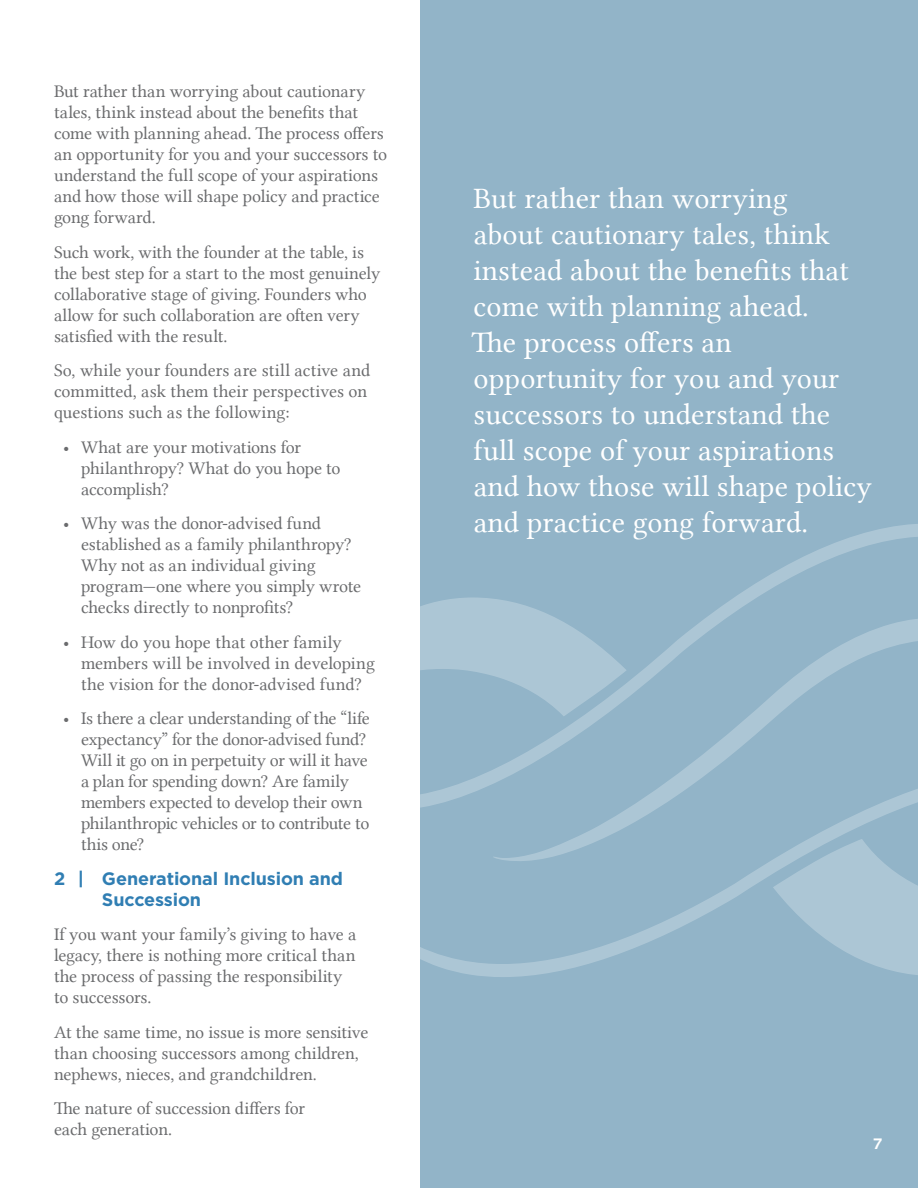
<style>
.page{position:relative;width:918px;height:1188px;background:#fff}
.page>*{position:absolute;margin:0;border:0;box-sizing:border-box;transform-origin:0 0}
.t1{font:30px/36px "Lin Libertine";letter-spacing:.005em;color:#fff}
.t2{font:18px/21px "Lin Libertine";letter-spacing:-.01em;color:#6a6b6d}
.t3{font:700 18px/21px "Gotham";letter-spacing:-.005em;color:#307eb3}
.t4{font:18px "splekta";color:#fff}
</style>
<div class="page">
<div style="left:420px;top:0;width:498px;height:1187px;background:#92b4c8"></div>
<svg style="left:420px;top:863px;width:498px;height:114px"></svg>
<svg style="left:420px;top:524px;width:498px;height:284px"></svg>
<svg style="left:493px;top:617px;width:425px;height:246px"></svg>
<p class="t2" style="left:54px;top:81px;width:335px">But rather than worrying about cautionary tales, think instead about the benefits that come with planning ahead. The process offers an opportunity for you and your successors to understand the full scope of your aspirations and how those will shape policy and practice gong forward.</p>
<p class="t2" style="left:54px;top:241px;width:328px">Such work, with the founder at the table, is the best step for a start to the most genuinely collaborative stage of giving. Founders who allow for such collaboration are often very satisfied with the result.</p>
<p class="t2" style="left:54px;top:360px;width:318px">So, while your founders are still active and committed, ask them their perspectives on questions such as the following:</p>
<p class="t2" style="left:81px;top:436px;width:261px;text-indent:-18px">• What are your motivations for philanthropy? What do you hope to accomplish?</p>
<p class="t2" style="left:81px;top:513px;width:282px;text-indent:-18px">• Why was the donor-advised fund established as a family philanthropy?<br>Why not as an individual giving program—one where you simply wrote checks directly to nonprofits?</p>
<p class="t2" style="left:81px;top:631px;width:296px;text-indent:-18px">• How do you hope that other family members will be involved in developing the vision for the donor-advised fund?</p>
<p class="t2" style="left:81px;top:708px;width:290px;text-indent:-18px">• Is there a clear understanding of the “life expectancy” for the donor-advised fund?<br>Will it go on in perpetuity or will it have a plan for spending down? Are family members expected to develop their own philanthropic vehicles or to contribute to this one?</p>
<p class="t3" style="left:102px;top:868px;width:243px;text-indent:-48px">2 | Generational Inclusion and<br>Succession</p>
<p class="t2" style="left:54px;top:924px;width:304px">If you want your family’s giving to have a legacy, there is nothing more critical than the process of passing the responsibility to successors.</p>
<p class="t2" style="left:54px;top:1021px;width:316px">At the same time, no issue is more sensitive than choosing successors among children, nephews, nieces, and grandchildren.</p>
<p class="t2" style="left:54px;top:1098px;width:253px">The nature of succession differs for each generation.</p>
<p class="t1" style="left:471px;top:181px;width:402px">But rather than worrying<br>about cautionary tales, think instead about the benefits that come with planning ahead.<br>The process offers an opportunity for you and your successors to understand the full scope of your aspirations and how those will shape policy and practice gong forward.</p>
<p class="t4" style="left:874px;top:1135px;width:11px">7</p>
</div>
